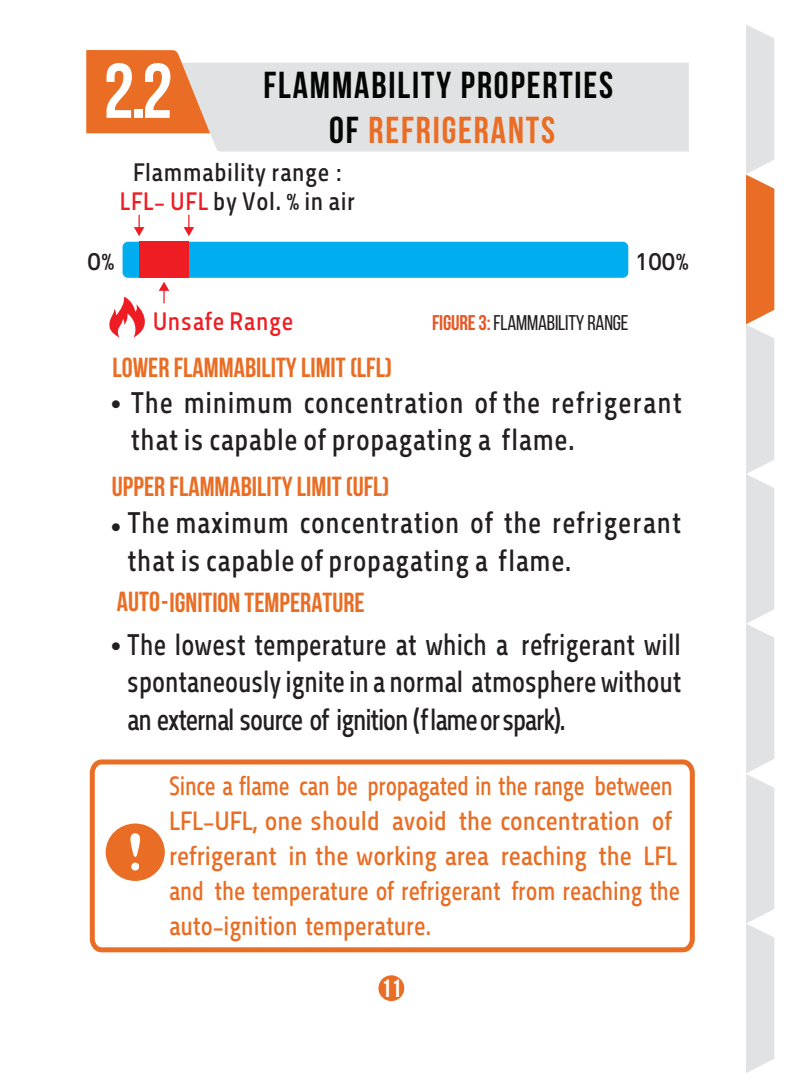
<style>
.page{position:relative;width:787px;height:1092px;background:#fff}
.page>*{position:absolute;margin:0;border:0;box-sizing:border-box;transform-origin:0 0}
.t1{font:39.5px/37.5px "In See Dang";color:#231f20;scale:.96 1}
.t2{font:39.5px/37.5px "In See Dang";color:#231f20;text-align:justify;scale:.91 1}
.t3{font:700 37.5px/45px "Bebas Neue";letter-spacing:.05em;color:#050504}
.t4{font:35px/35px "In See Dang";letter-spacing:-.02em;color:#e96d24;scale:.9 1}
.t5{font:33.5px/29.2px "In See Dang";color:#231f20;text-align:center}
.t6{font:33.5px "In See Dang";color:#ee1d23}
.t7{font:700 27.5px "Bebas Neue";color:#e96d24}
.t8{font:25px "Calibri";color:#231f20}
.t9{font:700 25px "Bebas Neue";color:#fff}
.t10{font:21.25px "Bebas Neue";letter-spacing:-.01em;color:#231f20}
.s1{font-size:77.5px;color:#fff}
.s2{color:#040503}
.s3{color:#e96d24}
.s4{color:#ee1d23}
.s5{font-weight:700;color:#e55724}
</style>
<div class="page">
<svg style="left:746px;top:25px;width:28px;height:1048px;background:#e4d4cc"></svg>
<div style="left:378px;top:975px;width:26px;height:26px;background:#e96d24;border-radius:50%"></div>
<div style="left:182px;top:63px;width:507px;height:88px;background:#e1e2e4"></div>
<svg style="left:86px;top:50px;width:124px;height:83px;background:#e97e3f"></svg>
<div style="left:123px;top:242px;width:505px;height:36px;background:#00aeef;border-radius:5px"></div>
<div style="left:139px;top:242px;width:50px;height:36px;background:#ee1d23"></div>
<svg style="left:134px;top:215px;width:10px;height:21px"></svg>
<svg style="left:184px;top:215px;width:10px;height:21px"></svg>
<svg style="left:109px;top:282px;width:60px;height:55px"></svg>
<div style="left:99px;top:427px;width:601px;height:65px;border:5px solid #fff;border-radius:10px"></div>
<svg style="left:89px;top:759px;width:606px;height:194px"></svg>
<div style="left:106px;top:823px;width:59px;height:57px;background:#e96d24;border-radius:50%"></div>
<div style="left:131px;top:862px;width:8px;height:8px;background:#fff;border-radius:50%"></div>
<svg style="left:130px;top:833px;width:10px;height:24px"></svg>
<p class="t3" style="left:329px;top:62px;width:285px;text-indent:-226px"><span class="s1">2.2</span> FLAMMABILITY PROPERTIES<br>O<span class="s2">F</span> <span class="s3">REFRIGERANTS</span></p>
<p class="t5" style="left:120px;top:156px;width:237px">Flammability range :<br><span class="s4">LFL- UFL</span> by Vol. % in air</p>
<p class="t5" style="left:88px;top:245px;width:28px">0%</p>
<p class="t5" style="left:635px;top:245px;width:55px">100%</p>
<p class="t6" style="left:152px;top:303px;width:143px">Unsafe Range</p>
<p class="t10" style="left:432px;top:311px;width:198px"><span class="s5">FIGURE3:</span>FLAMMABILITY RANGE</p>
<p class="t7" style="left:112px;top:352px;width:281px">LOWER FLAMMABILITY LIMIT (LFL)</p>
<p class="t8" style="left:110px;top:388px;width:14px">•</p>
<p class="t1" style="left:130px;top:382px;width:576px">The minimum concentration of the refrigerant that is capable of propagating a f lame.</p>
<p class="t7" style="left:112px;top:472px;width:279px">UPPER FLAMMABILITY LIMIT (UFL)</p>
<p class="t8" style="left:110px;top:510px;width:14px">•</p>
<p class="t1" style="left:127px;top:502px;width:579px">The maximum concentration of the refrigerant that is capable of propagating a f lame.</p>
<p class="t7" style="left:117px;top:587px;width:249px">AUTO-IGNITION TEMPERATURE</p>
<p class="t8" style="left:110px;top:630px;width:14px">•</p>
<p class="t2" style="left:127px;top:624px;width:611px">The lowest temperature at which a refrigerant will spontaneously ignite in a normal atmosphere without an external source of ignition (f lame or spark).</p>
<p class="t4" style="left:169px;top:767px;width:570px">Since a flame can be propagated in the range between LFL-UFL, one should avoid the concentration of refrigerant in the working area reaching the LFL and the temperature of refrigerant from reaching the auto-ignition temperature.</p>
<p class="t9" style="left:381px;top:974px;width:21px">11</p>
</div>
